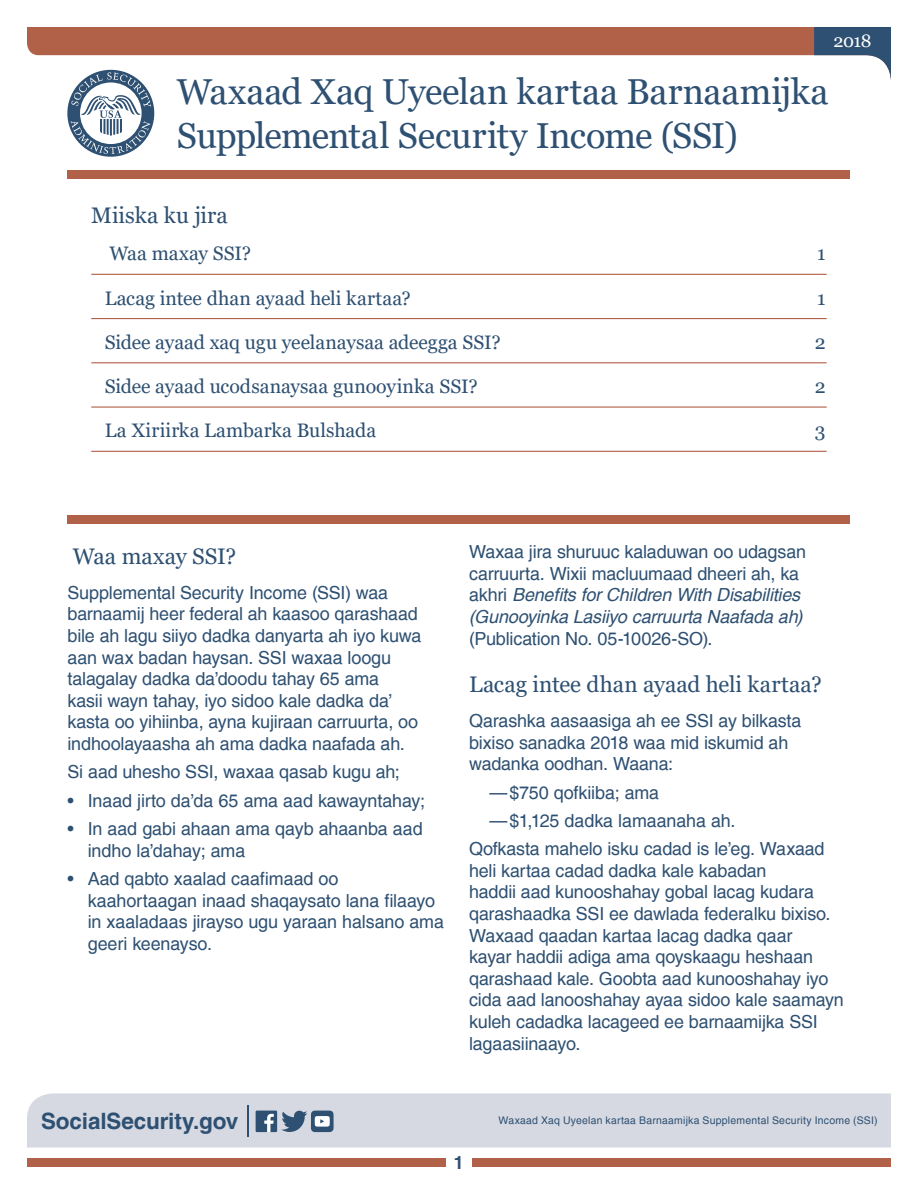
<style>
.page{position:relative;width:918px;height:1188px;background:#fff}
.page>*{position:absolute;margin:0;border:0;box-sizing:border-box;transform-origin:0 0}
.t1{font:36px/43.2px "Georgia";letter-spacing:-.005em;color:#2e5072}
.t2{font:22.5px "Georgia";color:#2e5072}
.t3{font:700 22.5px "Helvetica";letter-spacing:-.005em;color:#2e5072}
.t4{font:19.5px "Georgia";color:#2e5072}
.t5{font:18px/21.6px "Helvetica";letter-spacing:-.01em;color:#2e5072}
.t6{font:18px "Georgia";color:#fff}
.t7{font:700 18px "Helvetica";color:#2e5072}
.t8{font:10.5px "Helvetica";letter-spacing:.02em;color:#2e5072}
.s1{font-style:italic}
</style>
<div class="page">
<div style="left:27px;top:1159px;width:419px;height:8px;background:#b26149"></div>
<div style="left:472px;top:1159px;width:419px;height:8px;background:#b26149"></div>
<div style="left:27px;top:1094px;width:864px;height:54px;background:#d6d9e2"></div>
<hr style="left:247px;top:1105px;width:2px;height:32px;background:#2e5072">
<div style="left:68px;top:171px;width:782px;height:8px;background:#b26149"></div>
<svg style="left:27px;top:27px;width:787px;height:45px;fill:#b26149"></svg>
<svg style="left:814px;top:27px;width:77px;height:53px"></svg>
<svg style="left:67px;top:70px;width:87px;height:87px"></svg>
<svg style="left:71px;top:72px;width:80px;height:82px"></svg>
<hr style="left:91px;top:274px;width:736px;height:1px;background:#b26149">
<hr style="left:91px;top:318px;width:736px;height:1px;background:#b26149">
<hr style="left:91px;top:362px;width:736px;height:1px;background:#b26149">
<hr style="left:91px;top:407px;width:736px;height:1px;background:#b26149">
<hr style="left:91px;top:451px;width:736px;height:1px;background:#b26149">
<div style="left:68px;top:515px;width:782px;height:8px;background:#b26149"></div>
<div style="left:256px;top:1111px;width:21px;height:21px;background:#2e5072"></div>
<svg style="left:264px;top:1114px;width:10px;height:18px"></svg>
<svg style="left:281px;top:1111px;width:53px;height:21px"></svg>
<p class="t6" style="left:834px;top:30px;width:39px">2018</p>
<h1 class="t1" style="left:177px;top:71px;width:653px">Waxaad Xaq Uyeelan kartaa Barnaamijka<br>Supplemental Security Income (SSI)</h1>
<h1 class="t2" style="left:91px;top:201px;width:138px">Miiska ku jira</h1>
<p class="t4" style="left:109px;top:242px;width:143px">Waa maxay SSI?</p>
<p class="t4" style="left:817px;top:242px;width:10px">1</p>
<p class="t4" style="left:105px;top:286px;width:308px">Lacag intee dhan ayaad heli kartaa?</p>
<p class="t4" style="left:817px;top:286px;width:10px">1</p>
<p class="t4" style="left:105px;top:330px;width:397px">Sidee ayaad xaq ugu yeelanaysaa adeegga SSI?</p>
<p class="t4" style="left:815px;top:330px;width:12px">2</p>
<p class="t4" style="left:105px;top:374px;width:375px">Sidee ayaad ucodsanaysaa gunooyinka SSI?</p>
<p class="t4" style="left:815px;top:374px;width:12px">2</p>
<p class="t4" style="left:105px;top:419px;width:273px">La Xiriirka Lambarka Bulshada</p>
<p class="t4" style="left:815px;top:419px;width:12px">3</p>
<h1 class="t2" style="left:73px;top:542px;width:165px">Waa maxay SSI?</h1>
<p class="t5" style="left:68px;top:582px;width:355px">Supplemental Security Income (SSI) waa barnaamij heer federal ah kaasoo qarashaad bile ah lagu siiyo dadka danyarta ah iyo kuwa aan wax badan haysan. SSI waxaa loogu talagalay dadka da’doodu tahay 65 ama<br>kasii wayn tahay, iyo sidoo kale dadka da’ kasta oo yihiinba, ayna kujiraan carruurta, oo indhoolayaasha ah ama dadka naafada ah.</p>
<p class="t5" style="left:68px;top:762px;width:334px">Si aad uhesho SSI, waxaa qasab kugu ah;</p>
<p class="t5" style="left:68px;top:790px;width:359px">• Inaad jirto da’da 65 ama aad kawayntahay;</p>
<p class="t5" style="left:88px;top:819px;width:336px;text-indent:-20px">• In aad gabi ahaan ama qayb ahaanba aad indho la’dahay; ama</p>
<p class="t5" style="left:88px;top:869px;width:358px;text-indent:-20px">• Aad qabto xaalad caafimaad oo kaahortaagan inaad shaqaysato lana filaayo in xaaladaas jirayso ugu yaraan halsano ama geeri keenayso.</p>
<p class="t5" style="left:469px;top:542px;width:338px">Waxaa jira shuruuc kaladuwan oo udagsan carruurta. Wixii macluumaad dheeri ah, ka akhri <span class="s1">Benefits for Children With Disabilities (Gunooyinka Lasiiyo carruurta Naafada ah) </span>(Publication No. 05-10026-SO).</p>
<h1 class="t2" style="left:469px;top:670px;width:354px">Lacag intee dhan ayaad heli kartaa?</h1>
<p class="t5" style="left:469px;top:710px;width:334px">Qarashka aasaasiga ah ee SSI ay bilkasta bixiso sanadka 2018 waa mid iskumid ah wadanka oodhan. Waana:</p>
<p class="t5" style="left:489px;top:782px;width:171px">—$750 qofkiiba; ama</p>
<p class="t5" style="left:489px;top:810px;width:248px">—$1,125 dadka lamaanaha ah.</p>
<p class="t5" style="left:469px;top:839px;width:376px">Qofkasta mahelo isku cadad is le’eg. Waxaad heli kartaa cadad dadka kale kabadan<br>haddii aad kunooshahay gobal lacag kudara qarashaadka SSI ee dawlada federalku bixiso.<br>Waxaad qaadan kartaa lacag dadka qaar<br>kayar haddii adiga ama qoyskaagu heshaan qarashaad kale. Goobta aad kunooshahay iyo cida aad lanooshahay ayaa sidoo kale saamayn kuleh cadadka lacageed ee barnaamijka SSI lagaasiinaayo.</p>
<p class="t3" style="left:41px;top:1108px;width:199px">SocialSecurity.gov</p>
<p class="t7" style="left:454px;top:1152px;width:12px">1</p>
<p class="t8" style="left:499px;top:1115px;width:380px">Waxaad Xaq Uyeelan kartaa Barnaamijka Supplemental Security Income (SSI)</p>
</div>
